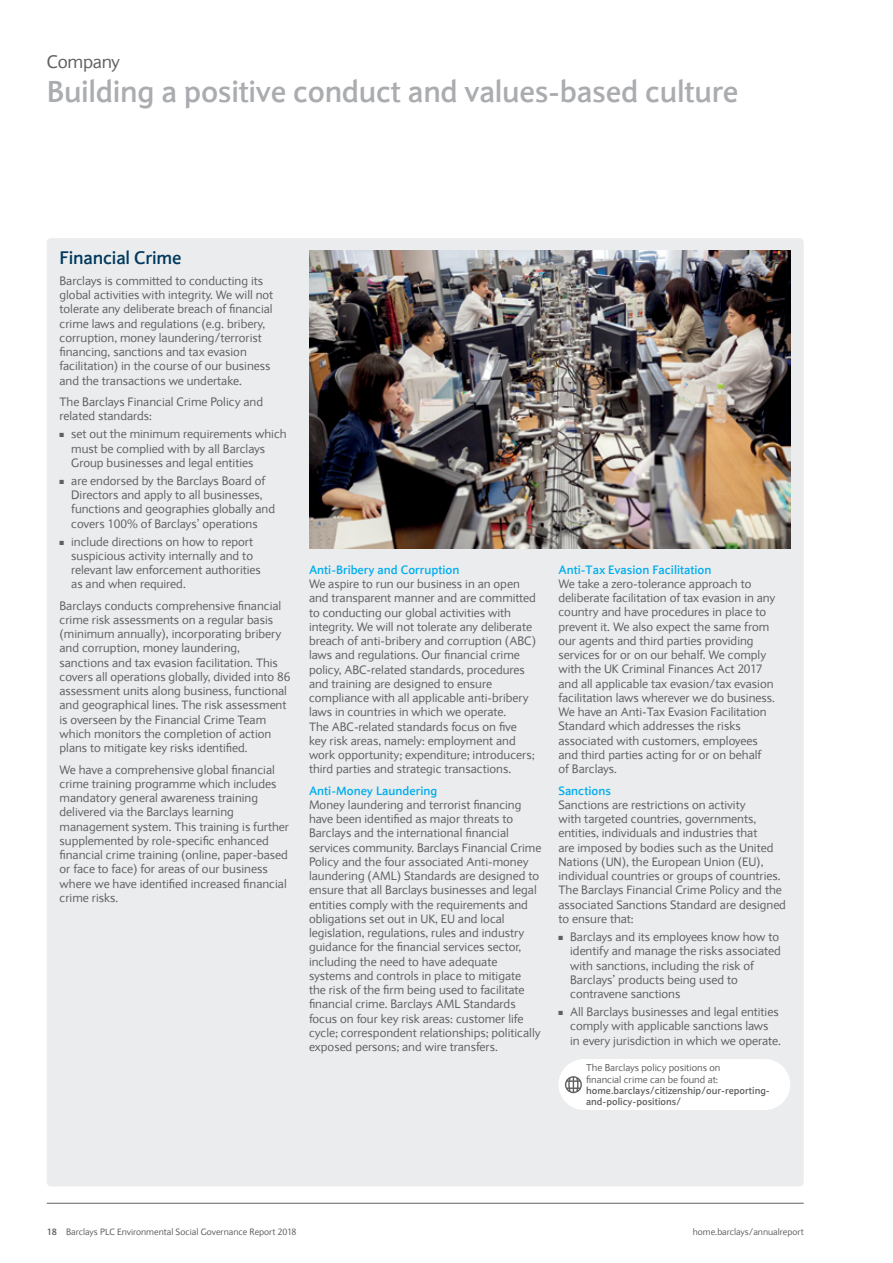
<style>
.page{position:relative;width:893px;height:1263px;background:#fff}
.page>*{position:absolute;margin:0;border:0;box-sizing:border-box;transform-origin:0 0}
.t1{font:700 30px "Expert Sans";letter-spacing:-.01em;color:#aaacaf}
.t2{font:700 18px "Expert Sans";letter-spacing:-.01em;color:#00395d}
.t3{font:18px "Expert Sans";letter-spacing:-.01em;color:#5f6062}
.t4{font:12px/14.2px "Expert Sans";color:#5f6062}
.t5{font:700 12px "Expert Sans";color:#00aeef}
.t6{font:700 9.75px/11.2px "Expert Sans";color:#5f6062}
.t7{font:9.75px/11.2px "Expert Sans";color:#5f6062}
.t8{font:9px "Expert Sans";color:#5f6062}
.s1{font-weight:700}
</style>
<div class="page">
<hr style="left:47px;top:1203px;width:757px;height:1px;background:#5f6062">
<div style="left:47px;top:238px;width:757px;height:948px;background:#ebeced;border-radius:4px"></div>
<div style="left:558px;top:1059px;width:232px;height:51px;background:#fff;border-radius:26px"></div>
<svg style="left:565px;top:1076px;width:17px;height:17px"></svg>
<img style="left:309px;top:251px;width:482px;height:298px">
<h2 class="t3" style="left:47px;top:50px;width:75px">Company</h2>
<h1 class="t1" style="left:47px;top:72px;width:693px">Building a positive conduct and values-based culture</h1>
<h2 class="t2" style="left:60px;top:245px;width:123px">Financial Crime</h2>
<p class="t4" style="left:60px;top:273px;width:215px">Barclays is committed to conducting its global activities with integrity. We will not tolerate any deliberate breach of financial crime laws and regulations (e.g. bribery, corruption, money laundering/terrorist financing, sanctions and tax evasion facilitation) in the course of our business and the transactions we undertake.</p>
<p class="t4" style="left:60px;top:395px;width:205px">The Barclays Financial Crime Policy and related standards:</p>
<p class="t4" style="left:71px;top:427px;width:217px;text-indent:-12px">■ set out the minimum requirements which must be complied with by all Barclays<br>Group businesses and legal entities</p>
<p class="t4" style="left:71px;top:473px;width:205px;text-indent:-12px">■ are endorsed by the Barclays Board of Directors and apply to all businesses, functions and geographies globally and covers 100% of Barclays’ operations</p>
<p class="t4" style="left:71px;top:534px;width:191px;text-indent:-12px">■ include directions on how to report suspicious activity internally and to relevant law enforcement authorities as and when required.</p>
<p class="t4" style="left:60px;top:598px;width:232px">Barclays conducts comprehensive financial crime risk assessments on a regular basis (minimum annually), incorporating bribery and corruption, money laundering, sanctions and tax evasion facilitation. This covers all operations globally, divided into 86 assessment units along business, functional and geographical lines. The risk assessment is overseen by the Financial Crime Team which monitors the completion of action plans to mitigate key risks identified.</p>
<p class="t4" style="left:60px;top:762px;width:231px">We have a comprehensive global financial crime training programme which includes mandatory general awareness training delivered via the Barclays learning management system. This training is further supplemented by role-specific enhanced financial crime training (online, paper-based or face to face) for areas of our business where we have identified increased financial crime risks.</p>
<p class="t5" style="left:309px;top:562px;width:152px">Anti-Bribery and Corruption</p>
<p class="t4" style="left:309px;top:577px;width:229px">We aspire to run our business in an open and transparent manner and are committed to conducting our global activities with integrity. We will not tolerate any deliberate breach of anti-bribery and corruption (ABC) laws and regulations. Our financial crime policy, ABC-related standards, procedures and training are designed to ensure compliance with all applicable anti-bribery laws in countries in which we operate.<br>The ABC-related standards focus on five key risk areas, namely: employment and work opportunity; expenditure; introducers; third parties and strategic transactions.</p>
<p class="t5" style="left:309px;top:782px;width:130px">Anti-Money Laundering</p>
<p class="t4" style="left:309px;top:797px;width:234px">Money laundering and terrorist financing have been identified as major threats to Barclays and the international financial services community. Barclays Financial Crime Policy and the four associated Anti-money laundering (AML) Standards are designed to ensure that all Barclays businesses and legal entities comply with the requirements and obligations set out in UK, EU and local legislation, regulations, rules and industry guidance for the financial services sector, including the need to have adequate systems and controls in place to mitigate<br>the risk of the firm being used to facilitate financial crime. Barclays AML Standards focus on four key risk areas: customer life cycle; correspondent relationships; politically exposed persons; and wire transfers.</p>
<p class="t5" style="left:558px;top:561px;width:154px">Anti-Tax Evasion Facilitation</p>
<p class="t4" style="left:558px;top:576px;width:218px">We take a zero-tolerance approach to deliberate facilitation of tax evasion in any country and have procedures in place to prevent it. We also expect the same from our agents and third parties providing services for or on our behalf. We comply with the UK Criminal Finances Act 2017 and all applicable tax evasion/tax evasion facilitation laws wherever we do business.<br>We have an Anti-Tax Evasion Facilitation Standard which addresses the risks associated with customers, employees and third parties acting for or on behalf<br>of Barclays.</p>
<p class="t5" style="left:558px;top:782px;width:54px">Sanctions</p>
<p class="t4" style="left:558px;top:797px;width:229px">Sanctions are restrictions on activity<br>with targeted countries, governments, entities, individuals and industries that<br>are imposed by bodies such as the United Nations (UN), the European Union (EU), individual countries or groups of countries.<br>The Barclays Financial Crime Policy and the associated Sanctions Standard are designed to ensure that:</p>
<p class="t4" style="left:570px;top:930px;width:212px;text-indent:-12px">■ Barclays and its employees know how to identify and manage the risks associated with sanctions, including the risk of Barclays’ products being used to contravene sanctions</p>
<p class="t4" style="left:570px;top:1005px;width:212px;text-indent:-12px">■ All Barclays businesses and legal entities comply with applicable sanctions laws in every jurisdiction in which we operate.</p>
<p class="t7" style="left:586px;top:1062px;width:136px">The Barclays policy positions on financial crime can be found at:</p>
<p class="t6" style="left:586px;top:1084px;width:185px">home.barclays/citizenship/our-reporting&shy;and-policy-positions/</p>
<p class="t8" style="left:47px;top:1226px;width:251px"><span class="s1">18</span> Barclays PLC Environmental Social Governance Report 2018</p>
<p class="t8" style="left:693px;top:1226px;width:112px">home.barclays/annualreport</p>
</div>
